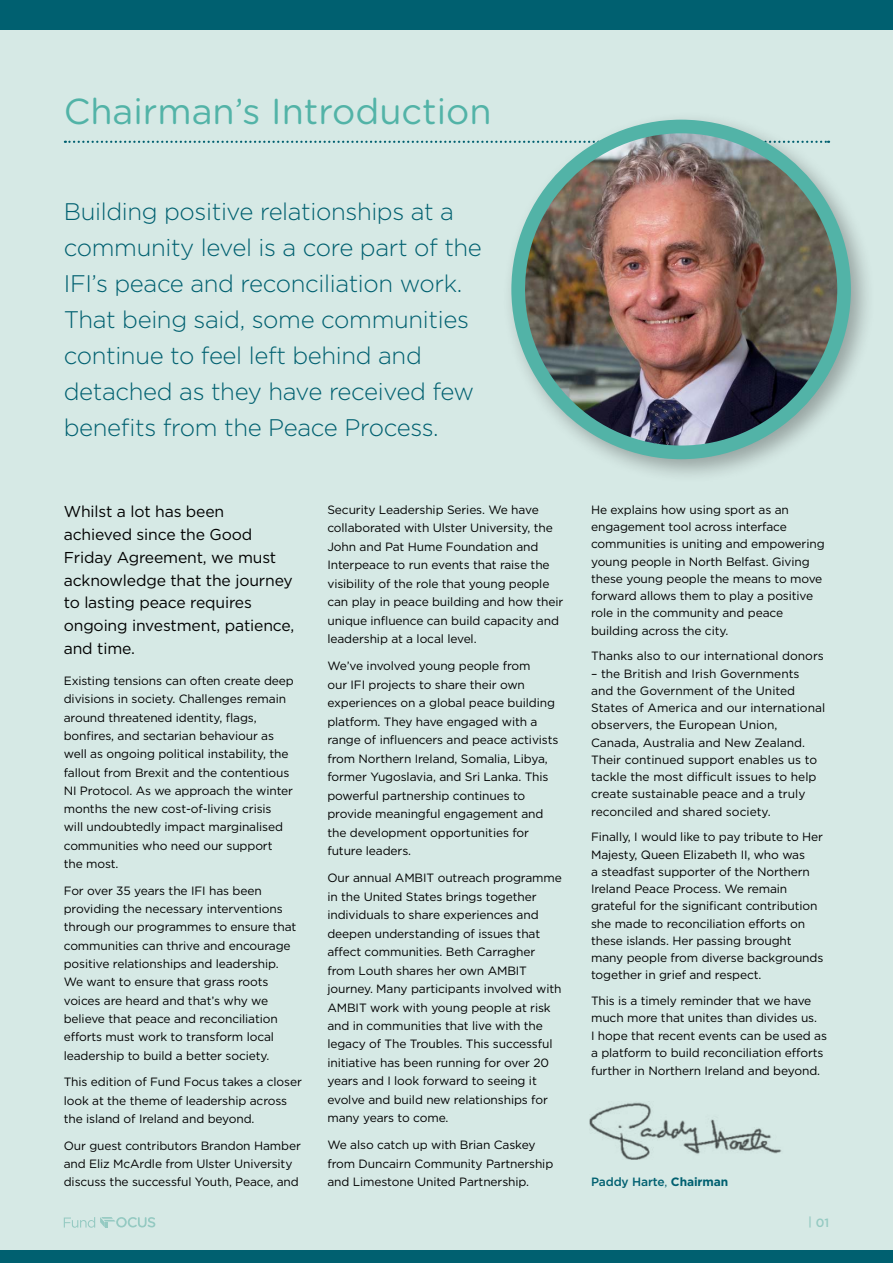
<style>
.page{position:relative;width:893px;height:1263px;background:#d6e9e5}
.page>*{position:absolute;margin:0;border:0;box-sizing:border-box;transform-origin:0 0}
.t1{font:36px "Gotham Rounded";color:#52b3a7}
.t2{font:300 24px/36px "Gotham";letter-spacing:-.015em;color:#006070}
.t3{font:15.75px/22.8px "Gotham";letter-spacing:-.01em;color:#000}
.t4{font:12px/18.5px "Gotham";letter-spacing:-.01em;color:#000}
.t5{font:500 12px "Gotham";letter-spacing:-.01em;color:#006070}
.t6{font:500 12px "Gotham";color:#95cac2}
.s1{font-weight:400}
.s2{font-weight:700}
</style>
<div class="page">
<svg style="left:64px;top:1217px;width:91px;height:11px"></svg>
<svg style="left:65px;top:141px;width:437px;height:2px"></svg>
<img style="left:589px;top:1102px;width:193px;height:58px">
<div style="left:0;top:0;width:893px;height:30px;background:#006070"></div>
<div style="left:0;top:1250px;width:893px;height:13px;background:#006070"></div>
<div style="left:502px;top:111px;width:374px;height:373px;background:#000;opacity:.3"></div>
<img style="left:518px;top:126px;width:326px;height:326px;border-radius:163px">
<div style="left:511px;top:120px;width:340px;height:339px;border:14px solid #52b3a7;border-radius:50%"></div>
<h1 class="t1" style="left:64px;top:86px;width:429px">Chairman’s Introduction</h1>
<p class="t2" style="left:64px;top:193px;width:420px">Building positive relationships at a community level is a core part of the IFI’s peace and reconciliation work.<br>That being said, some communities continue to feel left behind and detached as they have received few benefits from the Peace Process.</p>
<h3 class="t3" style="left:64px;top:500px;width:232px">Whilst a lot has been achieved since the Good<br>Friday Agreement, we must acknowledge that the journey to lasting peace requires ongoing investment, patience, and time.</h3>
<p class="t4" style="left:64px;top:671px;width:232px">Existing tensions can often create deep divisions in society. Challenges remain around threatened identity, flags, bonfires, and sectarian behaviour as well as ongoing political instability, the fallout from Brexit and the contentious NI Protocol. As we approach the winter months the new cost-of-living crisis will undoubtedly impact marginalised communities who need our support the most.</p>
<p class="t4" style="left:64px;top:881px;width:234px">For over 35 years the IFI has been providing the necessary interventions through our programmes to ensure that communities can thrive and encourage positive relationships and leadership.<br>We want to ensure that grass roots voices are heard and that’s why we believe that peace and reconciliation efforts must work to transform local leadership to build a better society.</p>
<p class="t4" style="left:64px;top:1073px;width:240px">This edition of Fund Focus takes a closer look at the theme of leadership across the island of Ireland and beyond.</p>
<p class="t4" style="left:64px;top:1136px;width:239px">Our guest contributors Brandon Hamber and Eliz McArdle from Ulster University discuss the successful Youth, Peace, and</p>
<p class="t4" style="left:327px;top:500px;width:237px">Security Leadership Series. We have collaborated with Ulster University, the John and Pat Hume Foundation and Interpeace to run events that raise the visibility of the role that young people can play in peace building and how their unique influence can build capacity and leadership at a local level.</p>
<p class="t4" style="left:327px;top:657px;width:232px">We’ve involved young people from<br>our IFI projects to share their own experiences on a global peace building platform. They have engaged with a range of influencers and peace activists from Northern Ireland, Somalia, Libya, former Yugoslavia, and Sri Lanka. This powerful partnership continues to provide meaningful engagement and the development opportunities for future leaders.</p>
<p class="t4" style="left:327px;top:868px;width:236px">Our annual AMBIT outreach programme in the United States brings together individuals to share experiences and deepen understanding of issues that affect communities. Beth Carragher from Louth shares her own AMBIT journey. Many participants involved with AMBIT work with young people at risk and in communities that live with the legacy of The Troubles. This successful initiative has been running for over 20 years and I look forward to seeing it evolve and build new relationships for many years to come.</p>
<p class="t4" style="left:327px;top:1136px;width:227px">We also catch up with Brian Caskey from Duncairn Community Partnership and Limestone United Partnership.</p>
<p class="t4" style="left:591px;top:501px;width:235px;line-height:17.2px">He explains how using sport as an engagement tool across interface communities is uniting and empowering young people in North Belfast. Giving these young people the means to move forward allows them to play a positive role in the community and peace building across the city.</p>
<p class="t4" style="left:591px;top:647px;width:234px">Thanks also to our international donors</p>
<p class="t4" style="left:591px;top:664px;width:236px;line-height:17.2px">– the British and Irish Governments<br>and the Government of the United States of America and our international observers, the European Union, Canada, Australia and New Zealand.<br>Their continued support enables us to tackle the most difficult issues to help create sustainable peace and a truly reconciled and shared society.</p>
<p class="t4" style="left:591px;top:828px;width:234px;line-height:17.2px">Finally, I would like to pay tribute to Her Majesty, Queen Elizabeth II, who was<br>a steadfast supporter of the Northern Ireland Peace Process. We remain grateful for the significant contribution she made to reconciliation efforts on these islands. Her passing brought many people from diverse backgrounds together in grief and respect.</p>
<p class="t4" style="left:591px;top:992px;width:237px;line-height:17.4px">This is a timely reminder that we have much more that unites than divides us.<br>I hope that recent events can be used as a platform to build reconciliation efforts further in Northern Ireland and beyond.</p>
<p class="t5" style="left:591px;top:1175px;width:139px">Paddy Harte<span class="s1">,</span> <span class="s2">Chairman</span></p>
<p class="t6" style="left:808px;top:1215px;width:22px">| 01</p>
</div>
